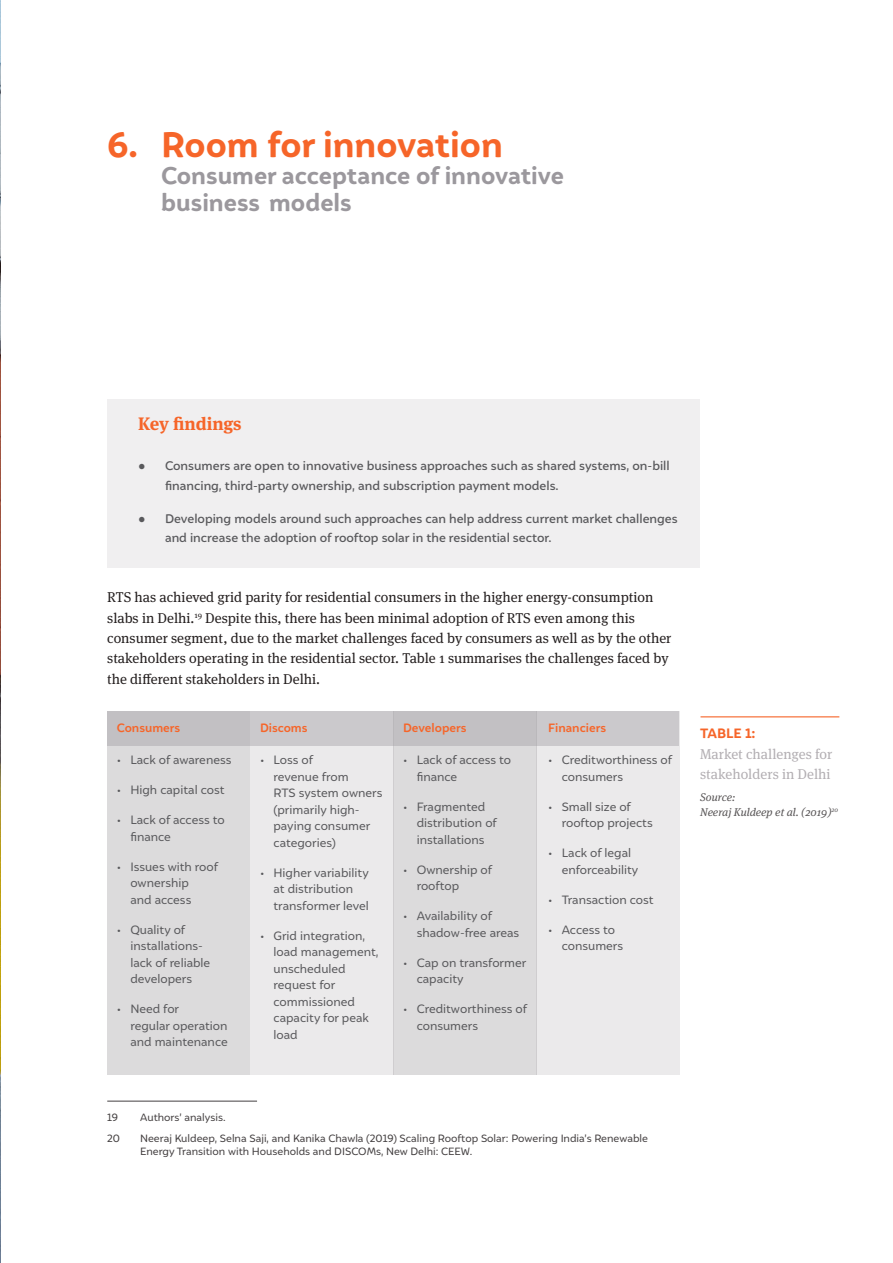
<style>
.page{position:relative;width:893px;height:1263px;background:#fff}
.page>*{position:absolute;margin:0;border:0;box-sizing:border-box;transform-origin:0 0}
.t1{font:900 35.25px "Igna Sans";color:#f66529}
.t2{font:900 24px/27px "Igna Sans";color:#9b989d}
.t3{font:700 18px "Meta Serif OT";letter-spacing:-.005em;color:#f66529}
.t4{font:14.25px/20.2px "Meta Serif OT";color:#241f1f}
.t5{font:14.25px/20.2px "Meta Serif OT";color:#b3afb3}
.t6{font:900 13.5px "Igna Sans";color:#f66529}
.t7{font:500 12.3px/19.5px "Igna Sans";color:#59595c}
.t8{font:12px/16.5px "Igna Sans";color:#59595c}
.t9{font:700 12px "Igna Sans";color:#f66529}
.t10{font:italic 11.25px/15px "Meta Serif OT";color:#5a5758}
.t11{font:10.5px/13.5px "Igna Sans";color:#444041}
.s1{font-family:"Times New Roman";font-weight:400}
</style>
<div class="page">
<img style="left:0;top:0;width:1px;height:1263px">
<hr style="left:700px;top:716px;width:139px;height:1px;background:#f66529">
<div style="left:107px;top:711px;width:143px;height:363px;background:#dcdbdc"></div>
<div style="left:394px;top:711px;width:143px;height:363px;background:#dcdbdc"></div>
<div style="left:250px;top:711px;width:143px;height:363px;background:#ebeaeb"></div>
<div style="left:537px;top:711px;width:143px;height:363px;background:#ebeaeb"></div>
<div style="left:107px;top:399px;width:593px;height:169px;background:#f0eff0"></div>
<hr style="left:107px;top:1101px;width:150px;height:1px;background:#444041">
<div style="left:107px;top:711px;width:572px;height:35px;background:#c2c0c3"></div>
<h1 class="t1" style="left:107px;top:122px;width:397px">6. Room for innovation</h1>
<h2 class="t2" style="left:161px;top:162px;width:404px">Consumer acceptance of innovative business models</h2>
<h3 class="t3" style="left:138px;top:413px;width:105px">Key findings</h3>
<p class="t7" style="left:165px;top:456px;width:506px;text-indent:-27px"><span class="s1">●</span> Consumers are open to innovative business approaches such as shared systems, on-bill financing, third-party ownership, and subscription payment models.</p>
<p class="t7" style="left:165px;top:508px;width:514px;text-indent:-27px"><span class="s1">●</span> Developing models around such approaches can help address current market challenges and increase the adoption of rooftop solar in the residential sector.</p>
<p class="t4" style="left:107px;top:588px;width:566px">RTS has achieved grid parity for residential consumers in the higher energy-consumption slabs in Delhi.<sup>19</sup> Despite this, there has been minimal adoption of RTS even among this consumer segment, due to the market challenges faced by consumers as well as by the other stakeholders operating in the residential sector. Table 1 summarises the challenges faced by the different stakeholders in Delhi.</p>
<p class="t9" style="left:117px;top:720px;width:65px">Consumers</p>
<p class="t9" style="left:260px;top:720px;width:49px">Discoms</p>
<p class="t9" style="left:403px;top:720px;width:65px">Developers</p>
<p class="t9" style="left:548px;top:720px;width:59px">Financiers</p>
<p class="t8" style="left:117px;top:751px;width:116px">• Lack of awareness</p>
<p class="t8" style="left:117px;top:781px;width:109px">• High capital cost</p>
<p class="t8" style="left:130px;top:811px;width:96px;text-indent:-14px">• Lack of access to finance</p>
<p class="t8" style="left:130px;top:858px;width:89px;text-indent:-14px">• Issues with roof ownership<br>and access</p>
<p class="t8" style="left:130px;top:921px;width:81px;text-indent:-14px">• Quality of installations&shy;lack of reliable developers</p>
<p class="t8" style="left:130px;top:1000px;width:99px;text-indent:-14px">• Need for<br>regular operation and maintenance</p>
<p class="t8" style="left:274px;top:751px;width:110px;text-indent:-14px">• Loss of<br>revenue from<br>RTS system owners (primarily high&shy;paying consumer categories)</p>
<p class="t8" style="left:274px;top:864px;width:97px;text-indent:-14px">• Higher variability at distribution transformer level</p>
<p class="t8" style="left:274px;top:927px;width:107px;text-indent:-14px">• Grid integration, load management, unscheduled request for commissioned capacity for peak load</p>
<p class="t8" style="left:417px;top:751px;width:96px;text-indent:-14px">• Lack of access to finance</p>
<p class="t8" style="left:417px;top:798px;width:82px;text-indent:-14px">• Fragmented distribution of installations</p>
<p class="t8" style="left:417px;top:861px;width:77px;text-indent:-14px">• Ownership of rooftop</p>
<p class="t8" style="left:417px;top:907px;width:104px;text-indent:-14px">• Availability of shadow-free areas</p>
<p class="t8" style="left:417px;top:954px;width:111px;text-indent:-14px">• Cap on transformer capacity</p>
<p class="t8" style="left:417px;top:1000px;width:112px;text-indent:-14px">• Creditworthiness of consumers</p>
<p class="t8" style="left:562px;top:751px;width:112px;text-indent:-14px">• Creditworthiness of consumers</p>
<p class="t8" style="left:562px;top:798px;width:93px;text-indent:-14px">• Small size of rooftop projects</p>
<p class="t8" style="left:562px;top:844px;width:78px;text-indent:-14px">• Lack of legal enforceability</p>
<p class="t8" style="left:548px;top:891px;width:107px">• Transaction cost</p>
<p class="t8" style="left:562px;top:921px;width:63px;text-indent:-14px">• Access to consumers</p>
<p class="t6" style="left:700px;top:725px;width:57px">TABLE 1:</p>
<p class="t5" style="left:700px;top:744px;width:134px">Market challenges for stakeholders in Delhi</p>
<p class="t10" style="left:700px;top:789px;width:140px">Source:<br>Neeraj Kuldeep et al. (2019)<sup>20</sup></p>
<p class="t11" style="left:107px;top:1110px;width:12px">19</p>
<p class="t11" style="left:140px;top:1110px;width:87px">Authors’ analysis.</p>
<p class="t11" style="left:107px;top:1131px;width:14px">20</p>
<p class="t11" style="left:140px;top:1131px;width:509px">Neeraj Kuldeep, Selna Saji, and Kanika Chawla (2019) Scaling Rooftop Solar: Powering India’s Renewable<br>Energy Transition with Households and DISCOMs, New Delhi: CEEW.</p>
</div>
